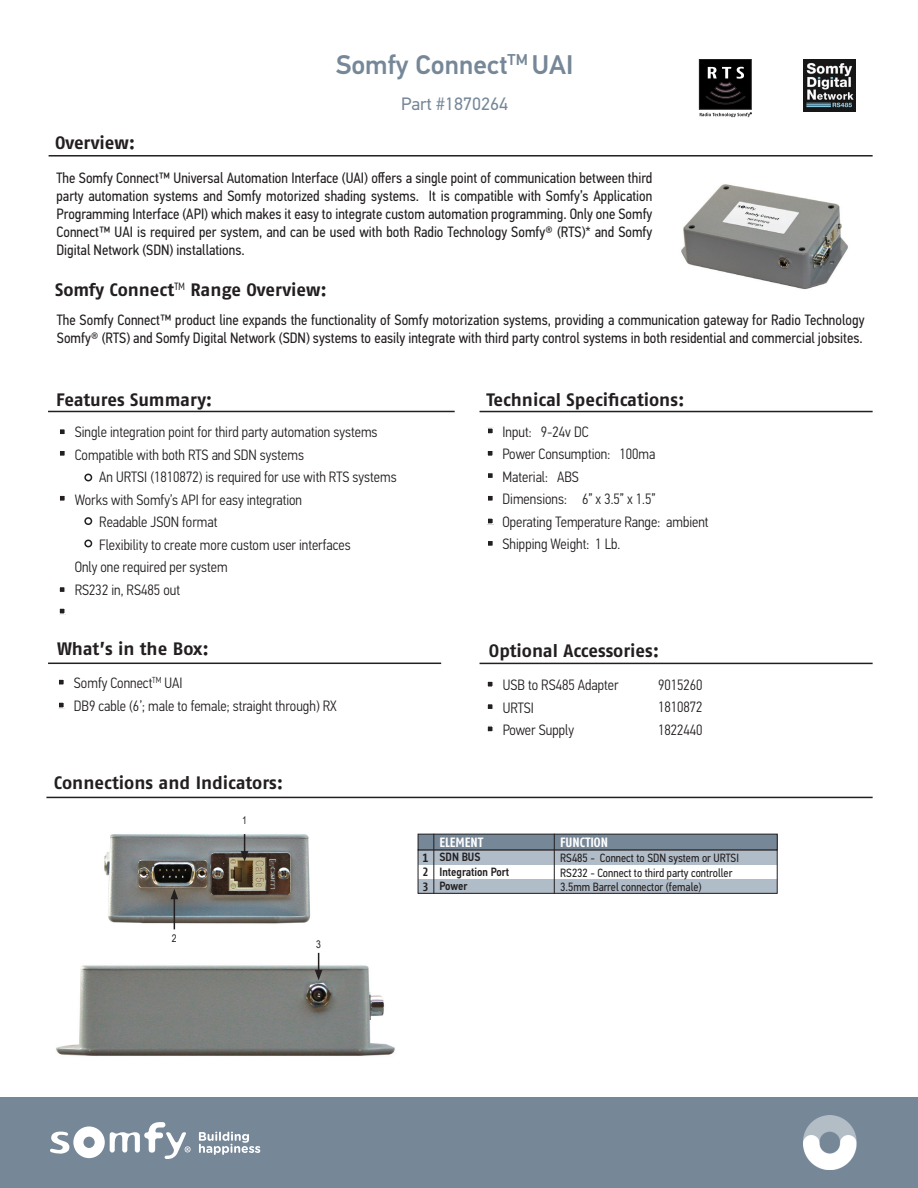
<style>
.page{position:relative;width:918px;height:1188px;background:#fff}
.page>*{position:absolute;margin:0;border:0;box-sizing:border-box;transform-origin:0 0}
.t1{font:500 27px "PF Din Text Pro";color:#768798}
.t2{font:700 18px "Fago No";color:#231f20}
.t3{font:18px "PF Din Text Pro";color:#768798}
.t4{font:15px/18px "PF Din Text Cond Pro";color:#231f20;text-align:justify}
.t5{font:300 15px/22.5px "PF Din Text Cond Pro";color:#231f20}
.t6{font:13.5px "Fago Co Bold Tf";color:#fff}
.t7{font:12px/14.4px "PF Din Text Cond Pro";color:#231f20}
.t8{font:500 12px/14.4px "PF Din Text Cond Pro";color:#231f20}
.t9{font:12px/14.4px "Fago Co Bold Tf";color:#231f20;text-align:justify}
.t10{font:10.5px "Arial Narrow";color:#231f20}
</style>
<div class="page">
<img style="left:56px;top:965px;width:339px;height:91px">
<img style="left:104px;top:834px;width:206px;height:95px">
<div style="left:418px;top:850px;width:359px;height:14px;background:#b0bcc8"></div>
<div style="left:418px;top:879px;width:359px;height:15px;background:#b0bcc8"></div>
<hr style="left:49px;top:155px;width:824px;height:2px;background:#231f20">
<hr style="left:48px;top:411px;width:407px;height:1px;background:#231f20">
<hr style="left:480px;top:411px;width:393px;height:1px;background:#231f20">
<hr style="left:48px;top:663px;width:393px;height:1px;background:#231f20">
<hr style="left:480px;top:663px;width:393px;height:1px;background:#231f20">
<hr style="left:46px;top:797px;width:827px;height:1px;background:#231f20">
<hr style="left:174px;top:897px;width:1px;height:32px;background:#231f20">
<svg style="left:171px;top:889px;width:7px;height:10px"></svg>
<svg style="left:241px;top:834px;width:7px;height:28px"></svg>
<svg style="left:315px;top:953px;width:7px;height:27px"></svg>
<div style="left:58px;top:428px;width:8px;height:8px;border:2px solid #fff"></div>
<div style="left:486px;top:427px;width:8px;height:8px;border:2px solid #fff"></div>
<div style="left:58px;top:494px;width:8px;height:8px;border:2px solid #fff"></div>
<div style="left:58px;top:449px;width:8px;height:8px;border:2px solid #fff"></div>
<div style="left:58px;top:586px;width:8px;height:7px;border:2px solid #fff"></div>
<div style="left:58px;top:607px;width:8px;height:8px;border:2px solid #fff"></div>
<div style="left:487px;top:472px;width:6px;height:7px;background:#231f20"></div>
<div style="left:486px;top:472px;width:8px;height:7px;border:2px solid #fff"></div>
<div style="left:486px;top:494px;width:8px;height:8px;border:2px solid #fff"></div>
<div style="left:486px;top:540px;width:8px;height:7px;border:2px solid #fff"></div>
<div style="left:486px;top:517px;width:8px;height:8px;border:2px solid #fff"></div>
<div style="left:486px;top:449px;width:8px;height:8px;border:2px solid #fff"></div>
<div style="left:57px;top:678px;width:8px;height:8px;border:2px solid #fff"></div>
<div style="left:57px;top:701px;width:8px;height:8px;border:2px solid #fff"></div>
<div style="left:486px;top:680px;width:8px;height:8px;border:2px solid #fff"></div>
<div style="left:486px;top:725px;width:8px;height:8px;border:2px solid #fff"></div>
<div style="left:486px;top:703px;width:8px;height:7px;border:2px solid #fff"></div>
<div style="left:418px;top:849px;width:360px;height:45px;border:1px solid #231f20"></div>
<div style="left:418px;top:834px;width:359px;height:16px;background:#768798"></div>
<div style="left:418px;top:834px;width:360px;height:16px;border:1px solid #231f20"></div>
<hr style="left:554px;top:834px;width:1px;height:60px;background:#231f20">
<hr style="left:434px;top:834px;width:1px;height:60px;background:#231f20">
<img style="left:681px;top:184px;width:167px;height:106px">
<div style="left:84px;top:517px;width:8px;height:8px;border:2px solid #231f20;border-radius:50%"></div>
<div style="left:84px;top:474px;width:8px;height:7px;border:2px solid #231f20;border-radius:50%"></div>
<div style="left:84px;top:540px;width:8px;height:7px;border:2px solid #231f20;border-radius:50%"></div>
<img style="left:803px;top:59px;width:53px;height:53px">
<div style="left:699px;top:60px;width:52px;height:49px;background:#000"></div>
<div style="left:699px;top:59px;width:52px;height:50px;border:1px solid #231f20"></div>
<svg style="left:706px;top:67px;width:39px;height:37px"></svg>
<svg style="left:700px;top:113px;width:52px;height:4px"></svg>
<div style="left:0;top:1097px;width:918px;height:91px;background:#768798"></div>
<svg style="left:50px;top:1122px;width:141px;height:37px"></svg>
<svg style="left:199px;top:1132px;width:61px;height:23px"></svg>
<img style="left:804px;top:1115px;width:53px;height:54px">
<p class="t2" style="left:55px;top:132px;width:82px">Overview:</p>
<h1 class="t1" style="left:336px;top:49px;width:239px">Somfy Connect<sup>TM</sup> UAI</h1>
<p class="t3" style="left:401px;top:93px;width:109px">Part #1870264</p>
<p class="t4" style="left:56px;top:169px;width:597px">The Somfy Connect™ Universal Automation Interface (UAI) offers a single point of communication between third party automation systems and Somfy motorized shading systems. It is compatible with Somfy’s Application Programming Interface (API) which makes it easy to integrate custom automation programming. Only one Somfy Connect™ UAI is required per system, and can be used with both Radio Technology Somfy® (RTS)* and Somfy Digital Network (SDN) installations.</p>
<p class="t2" style="left:55px;top:280px;width:273px">Somfy Connect<sup>TM</sup> Range Overview:</p>
<p class="t4" style="left:57px;top:311px;width:809px">The Somfy Connect™ product line expands the functionality of Somfy motorization systems, providing a communication gateway for Radio Technology<br>Somfy® (RTS) and Somfy Digital Network (SDN) systems to easily integrate with third party control systems in both residential and commercial jobsites.</p>
<p class="t2" style="left:56px;top:389px;width:158px">Features Summary:</p>
<p class="t5" style="left:75px;top:421px;width:304px">Single integration point for third party automation systems<br>Compatible with both RTS and SDN systems</p>
<p class="t5" style="left:99px;top:466px;width:299px">An URTSI (1810872) is required for use with RTS systems</p>
<p class="t5" style="left:75px;top:489px;width:229px">Works with Somfy’s API for easy integration</p>
<p class="t5" style="left:99px;top:511px;width:120px">Readable JSON format</p>
<p class="t5" style="left:99px;top:534px;width:253px">Flexibility to create more custom user interfaces</p>
<p class="t5" style="left:75px;top:556px;width:154px">Only one required per system</p>
<p class="t5" style="left:75px;top:579px;width:107px">RS232 in, RS485 out</p>
<p class="t2" style="left:486px;top:389px;width:200px">Technical Specifications:</p>
<p class="t5" style="left:503px;top:420px;width:208px">Input: 9-24v DC<br>Power Consumption: 100ma<br>Material: ABS<br>Dimensions: 6” x 3.5” x 1.5”<br>Operating Temperature Range: ambient<br>Shipping Weight: 1 Lb.</p>
<p class="t2" style="left:57px;top:639px;width:153px">What’s in the Box:</p>
<p class="t2" style="left:489px;top:640px;width:172px">Optional Accessories:</p>
<p class="t5" style="left:74px;top:672px;width:264px">Somfy Connect<sup>TM</sup> UAI<br>DB9 cable (6’; male to female; straight through) RX</p>
<p class="t5" style="left:503px;top:674px;width:117px">USB to RS485 Adapter<br>URTSI<br>Power Supply</p>
<p class="t5" style="left:658px;top:674px;width:46px;text-align:justify">9015260<br>1810872<br>1822440</p>
<p class="t2" style="left:54px;top:772px;width:231px">Connections and Indicators:</p>
<p class="t10" style="left:172px;top:930px;width:6px">2</p>
<p class="t10" style="left:242px;top:813px;width:6px">1</p>
<p class="t10" style="left:316px;top:936px;width:6px">3</p>
<p class="t9" style="left:422px;top:850px;width:7px">1<br>2<br>3</p>
<p class="t6" style="left:440px;top:834px;width:45px">ELEMENT</p>
<p class="t6" style="left:560px;top:834px;width:49px">FUNCTION</p>
<p class="t8" style="left:440px;top:850px;width:71px">SDN BUS<br>Integration Port<br>Power</p>
<p class="t7" style="left:560px;top:851px;width:180px">RS485 - Connect to SDN system or URTSI<br>RS232 - Connect to third party controller<br>3.5mm Barrel connector (female)</p>
</div>
